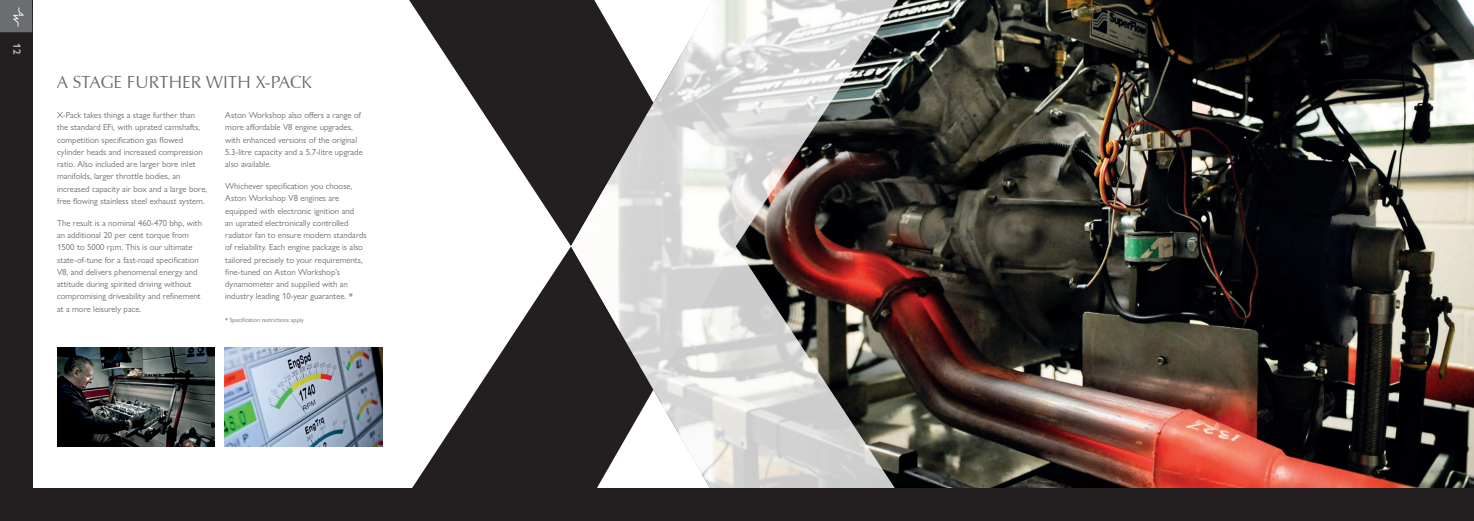
<style>
.page{position:relative;width:1474px;height:521px;background:#fff}
.page>*{position:absolute;margin:0;border:0;box-sizing:border-box;transform-origin:0 0}
.t1{font:17.5px "Zapf Humanist 601 BT";color:#6c6d70}
.t2{font:600 10.5px "Gill Sans Nova";color:#bcbdc0}
.t3{font:8.75px/12.2px "Gill Sans Nova";color:#6c6d70}
.t4{font:6.12px "Gill Sans Nova";color:#6c6d70}
</style>
<div class="page">
<svg style="left:401px;top:0;width:170px;height:489px"></svg>
<img style="left:57px;top:347px;width:158px;height:99px">
<img style="left:225px;top:347px;width:157px;height:99px">
<div style="left:0;top:0;width:32px;height:521px;background:#231f20"></div>
<svg style="left:0;top:0;width:32px;height:32px"></svg>
<img style="left:906px;top:0;width:567px;height:489px">
<svg style="left:571px;top:0;width:335px;height:489px"></svg>
<div style="left:0;top:489px;width:1473px;height:32px;background:#231f20"></div>
<p class="t2" style="left:23px;top:43px;width:13px;rotate:90deg">12</p>
<h1 class="t1" style="left:57px;top:71px;width:256px">A STAGE FURTHER WITH X-PACK</h1>
<p class="t3" style="left:57px;top:109px;width:152px">X-Pack takes things a stage further than the standard EFi, with uprated camshafts, competition specification gas flowed cylinder heads and increased compression ratio. Also included are larger bore inlet manifolds, larger throttle bodies, an increased capacity air box and a large bore, free flowing stainless steel exhaust system.</p>
<p class="t3" style="left:57px;top:217px;width:146px">The result is a nominal 460-470 bhp, with an additional 20 per cent torque from 1500 to 5000 rpm. This is our ultimate state-of-tune for a fast-road specification V8, and delivers phenomenal energy and attitude during spirited driving without compromising driveability and refinement at a more leisurely pace.</p>
<p class="t3" style="left:225px;top:109px;width:139px">Aston Workshop also offers a range of more affordable V8 engine upgrades, with enhanced versions of the original 5.3-litre capacity and a 5.7-litre upgrade also available.</p>
<p class="t3" style="left:225px;top:180px;width:143px">Whichever specification you choose, Aston Workshop V8 engines are equipped with electronic ignition and<br>an uprated electronically controlled radiator fan to ensure modern standards of reliability. Each engine package is also tailored precisely to your requirements, fine-tuned on Aston Workshop’s dynamometer and supplied with an industry leading 10-year guarantee. *</p>
<p class="t4" style="left:225px;top:316px;width:80px">* Specification restrictions apply</p>
</div>
